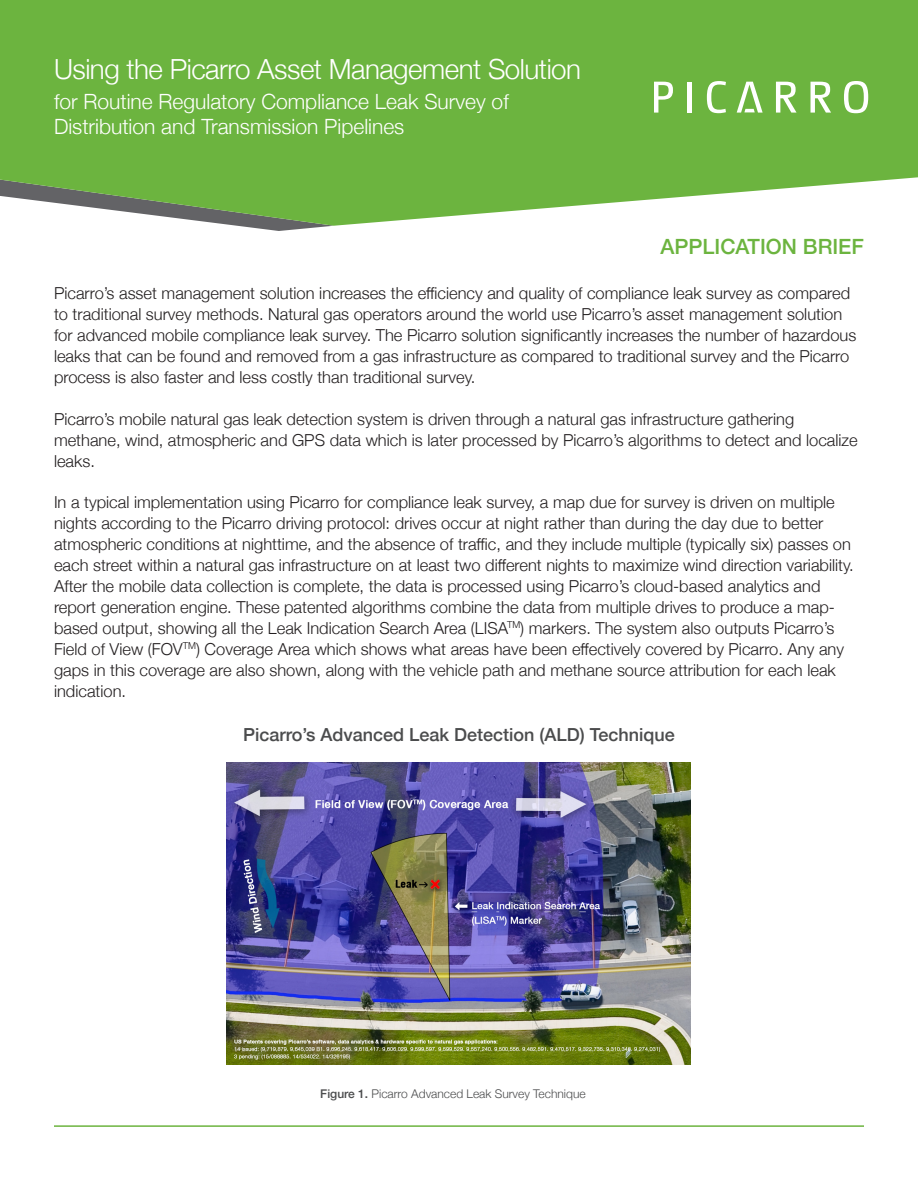
<style>
.page{position:relative;width:918px;height:1188px;background:#fff}
.page>*{position:absolute;margin:0;border:0;box-sizing:border-box;transform-origin:0 0}
.t1{font:300 27.75px "Helvetica Neue";letter-spacing:-.02em;color:#fff}
.t2{font:300 21px/25.2px "Helvetica Neue";color:#fff}
.t3{font:500 21px "Helvetica Neue";color:#6cb43f}
.t4{font:500 18px "Helvetica Neue";color:#4b4c4d}
.t5{font:300 16.5px/21px "Helvetica Neue";color:#231f20}
.t6{font:300 12px "Helvetica Neue";color:#4b4c4d}
.s1{font-weight:500}
</style>
<div class="page">
<svg style="left:240px;top:226px;width:90px;height:5px"></svg>
<svg style="left:0;top:0;width:918px;height:226px;background:#78b850"></svg>
<svg style="left:654px;top:82px;width:19px;height:31px"></svg>
<hr style="left:687px;top:82px;width:4px;height:31px;background:#fff">
<svg style="left:707px;top:81px;width:19px;height:32px"></svg>
<svg style="left:776px;top:82px;width:21px;height:31px"></svg>
<svg style="left:811px;top:82px;width:20px;height:31px"></svg>
<svg style="left:844px;top:81px;width:24px;height:32px"></svg>
<svg style="left:737px;top:82px;width:26px;height:31px"></svg>
<hr style="left:54px;top:1125px;width:810px;height:2px;background:#6cb43f">
<img style="left:226px;top:762px;width:464px;height:303px">
<p class="t1" style="left:54px;top:46px;width:529px">Using the Picarro Asset Management Solution</p>
<p class="t2" style="left:54px;top:88px;width:456px">for Routine Regulatory Compliance Leak Survey of<br>Distribution and Transmission Pipelines</p>
<p class="t3" style="left:661px;top:230px;width:205px">APPLICATION BRIEF</p>
<p class="t5" style="left:54px;top:282px;width:804px">Picarro’s asset management solution increases the efficiency and quality of compliance leak survey as compared to traditional survey methods. Natural gas operators around the world use Picarro’s asset management solution for advanced mobile compliance leak survey. The Picarro solution significantly increases the number of hazardous leaks that can be found and removed from a gas infrastructure as compared to traditional survey and the Picarro process is also faster and less costly than traditional survey.</p>
<p class="t5" style="left:54px;top:407px;width:805px">Picarro’s mobile natural gas leak detection system is driven through a natural gas infrastructure gathering methane, wind, atmospheric and GPS data which is later processed by Picarro’s algorithms to detect and localize leaks.</p>
<p class="t5" style="left:54px;top:490px;width:801px">In a typical implementation using Picarro for compliance leak survey, a map due for survey is driven on multiple nights according to the Picarro driving protocol: drives occur at night rather than during the day due to better atmospheric conditions at nighttime, and the absence of traffic, and they include multiple (typically six) passes on each street within a natural gas infrastructure on at least two different nights to maximize wind direction variability.<br>After the mobile data collection is complete, the data is processed using Picarro’s cloud-based analytics and report generation engine. These patented algorithms combine the data from multiple drives to produce a map&shy;based output, showing all the Leak Indication Search Area (LISA<sup>TM</sup>) markers. The system also outputs Picarro’s Field of View (FOV<sup>TM</sup>) Coverage Area which shows what areas have been effectively covered by Picarro. Any any gaps in this coverage are also shown, along with the vehicle path and methane source attribution for each leak indication.</p>
<p class="t4" style="left:243px;top:720px;width:433px">Picarro’s Advanced Leak Detection (ALD) Technique</p>
<p class="t6" style="left:320px;top:1084px;width:267px"><span class="s1">Figure 1.</span> Picarro Advanced Leak Survey Technique</p>
</div>
